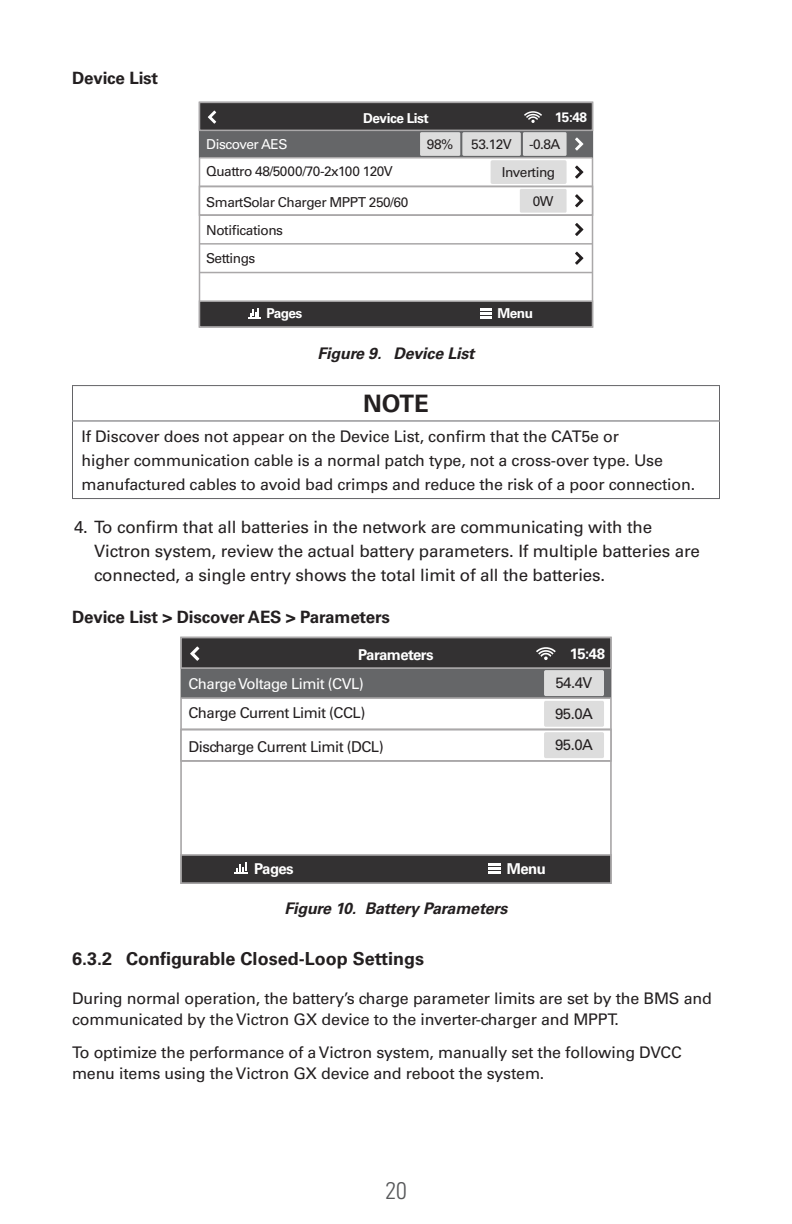
<style>
.page{position:relative;width:792px;height:1224px;background:#fff}
.page>*{position:absolute;margin:0;border:0;box-sizing:border-box;transform-origin:0 0}
.Warning_Header{font:700 24px "Univers LT Std";color:#231f20}
.t1{font:300 condensed 24px "Univers LT Std";color:#57585a}
.t2{font:700 18px "Univers LT Std";color:#231f20}
.t3{font:17px/24px "Univers LT Std";letter-spacing:-.01em;color:#231f20}
.Paragraph_Title{font:700 17px "Univers LT Std";letter-spacing:-.01em;color:#231f20}
.Table_Text{font:16px/24px "Univers LT Std";letter-spacing:-.01em;color:#231f20}
.t4{font:italic 700 16px "Univers LT Std";letter-spacing:-.01em;color:#231f20}
.t5{font:15px/29.2px "Univers LT Std";letter-spacing:-.035em;color:#fff}
.t6{font:15px/31px "Univers LT Std";letter-spacing:-.035em;color:#231f20;text-align:justify}
.t7{font:700 15px "Univers LT Std";letter-spacing:-.035em;color:#fff}
.t8{font:13.6px/28px "Univers LT Std";letter-spacing:-.035em;color:#231f20}
.t9{font:700 13.6px "Univers LT Std";letter-spacing:-.035em;color:#fff}
.s1{color:#fff}
.s2{color:#231f20}
</style>
<div class="page">
<div style="left:199px;top:186px;width:394px;height:30px;border:2px solid #aaa8a9"></div>
<div style="left:199px;top:130px;width:394px;height:28px;background:#656668"></div>
<div style="left:199px;top:301px;width:394px;height:26px;background:#333132"></div>
<div style="left:199px;top:300px;width:394px;height:28px;border:2px solid #aaa8a9"></div>
<div style="left:199px;top:102px;width:394px;height:28px;background:#333132"></div>
<div style="left:199px;top:102px;width:394px;height:29px;border:2px solid #aaa8a9"></div>
<svg style="left:208px;top:111px;width:8px;height:13px"></svg>
<svg style="left:575px;top:138px;width:8px;height:13px"></svg>
<svg style="left:575px;top:166px;width:8px;height:13px"></svg>
<svg style="left:524px;top:111px;width:18px;height:12px"></svg>
<hr style="left:199px;top:157px;width:394px;height:2px;background:#aaa8a9">
<hr style="left:199px;top:186px;width:394px;height:1px;background:#aaa8a9">
<hr style="left:199px;top:214px;width:394px;height:2px;background:#aaa8a9">
<hr style="left:199px;top:243px;width:394px;height:2px;background:#aaa8a9">
<hr style="left:199px;top:272px;width:394px;height:1px;background:#aaa8a9">
<div style="left:420px;top:132px;width:40px;height:24px;background:#ddd"></div>
<div style="left:523px;top:132px;width:44px;height:24px;background:#ddd"></div>
<div style="left:462px;top:132px;width:59px;height:24px;background:#ddd;border-radius:2px"></div>
<div style="left:491px;top:160px;width:76px;height:24px;background:#ddd;border-radius:2px"></div>
<div style="left:520px;top:189px;width:47px;height:24px;background:#ddd"></div>
<svg style="left:575px;top:194px;width:8px;height:13px"></svg>
<svg style="left:575px;top:223px;width:8px;height:13px"></svg>
<svg style="left:575px;top:252px;width:8px;height:13px"></svg>
<svg style="left:480px;top:308px;width:12px;height:11px"></svg>
<svg style="left:248px;top:308px;width:13px;height:11px"></svg>
<hr style="left:72px;top:420px;width:648px;height:1px;background:#636366">
<hr style="left:72px;top:421px;width:1px;height:77px;background:#636366">
<hr style="left:719px;top:421px;width:1px;height:77px;background:#636366">
<hr style="left:72px;top:498px;width:648px;height:1px;background:#636366">
<hr style="left:72px;top:385px;width:648px;height:1px;background:#636366">
<hr style="left:72px;top:386px;width:1px;height:34px;background:#636366">
<hr style="left:719px;top:386px;width:1px;height:34px;background:#636366">
<div style="left:180px;top:729px;width:432px;height:33px;border:2px solid #aaa8a9"></div>
<div style="left:181px;top:668px;width:430px;height:30px;background:#656668"></div>
<div style="left:181px;top:855px;width:430px;height:28px;background:#333132"></div>
<div style="left:180px;top:854px;width:432px;height:30px;border:2px solid #aaa8a9"></div>
<div style="left:181px;top:638px;width:430px;height:30px;background:#333132"></div>
<div style="left:180px;top:637px;width:432px;height:32px;border:2px solid #aaa8a9"></div>
<svg style="left:190px;top:646px;width:9px;height:15px"></svg>
<svg style="left:536px;top:647px;width:20px;height:13px"></svg>
<hr style="left:181px;top:697px;width:430px;height:2px;background:#aaa8a9">
<hr style="left:181px;top:729px;width:430px;height:1px;background:#aaa8a9">
<hr style="left:181px;top:760px;width:430px;height:2px;background:#aaa8a9">
<div style="left:544px;top:670px;width:60px;height:26px;background:#ddd;border-radius:2px"></div>
<div style="left:544px;top:701px;width:60px;height:26px;background:#ddd;border-radius:2px"></div>
<div style="left:544px;top:732px;width:60px;height:26px;background:#ddd;border-radius:2px"></div>
<svg style="left:488px;top:863px;width:13px;height:11px"></svg>
<svg style="left:234px;top:862px;width:14px;height:12px"></svg>
<p class="Paragraph_Title" style="left:72px;top:68px;width:88px">Device List</p>
<p class="t9" style="left:363px;top:110px;width:67px">Device List</p>
<p class="t9" style="left:555px;top:109px;width:34px">15:48</p>
<p class="t8" style="left:206px;top:131px;width:188px;line-height:26.8px"><span class="s1">Discover AES<br></span>Quattro 48/5000/70-2x100 120V</p>
<p class="t8" style="left:206px;top:188px;width:204px">SmartSolar Charger MPPT 250/60<br>Notifications<br>Settings</p>
<p class="t8" style="left:427px;top:130px;width:28px">98%</p>
<p class="t8" style="left:471px;top:130px;width:91px">53.12V -0.8A</p>
<p class="t8" style="left:502px;top:158px;width:55px">Inverting</p>
<p class="t8" style="left:533px;top:187px;width:22px">0W</p>
<p class="t9" style="left:266px;top:305px;width:38px">Pages</p>
<p class="t9" style="left:497px;top:305px;width:37px">Menu</p>
<p class="t4" style="left:317px;top:344px;width:159px">Figure 9. Device List</p>
<p class="Warning_Header" style="left:363px;top:389px;width:67px">NOTE</p>
<p class="Table_Text" style="left:82px;top:424px;width:615px">If Discover does not appear on the Device List, confirm that the CAT5e or<br>higher communication cable is a normal patch type, not a cross-over type. Use manufactured cables to avoid bad crimps and reduce the risk of a poor connection.</p>
<p class="t3" style="left:94px;top:515px;width:607px;text-indent:-20px">4. To confirm that all batteries in the network are communicating with the<br>Victron system, review the actual battery parameters. If multiple batteries are connected, a single entry shows the total limit of all the batteries.</p>
<p class="Paragraph_Title" style="left:72px;top:607px;width:319px">Device List &gt; Discover AES &gt; Parameters</p>
<p class="t9" style="left:271px;top:305px;width:38px">Pages</p>
<p class="t9" style="left:502px;top:305px;width:37px">Menu</p>
<p class="t7" style="left:358px;top:646px;width:77px">Parameters</p>
<p class="t7" style="left:570px;top:644px;width:37px">15:48</p>
<p class="t5" style="left:188px;top:669px;width:178px">Charge Voltage Limit (CVL)<br><span class="s2">Charge Current Limit (CCL)</span></p>
<p class="t6" style="left:188px;top:731px;width:197px">Discharge Current Limit (DCL)</p>
<p class="t6" style="left:555px;top:668px;width:39px">54.4V 95.0A 95.0A</p>
<p class="t7" style="left:259px;top:860px;width:41px">Pages</p>
<p class="t7" style="left:511px;top:860px;width:41px">Menu</p>
<p class="t7" style="left:254px;top:860px;width:41px">Pages</p>
<p class="t7" style="left:507px;top:860px;width:41px">Menu</p>
<p class="t4" style="left:284px;top:898px;width:225px">Figure 10. Battery Parameters</p>
<p class="t2" style="left:72px;top:948px;width:354px">6.3.2 Configurable Closed-Loop Settings</p>
<p class="Table_Text" style="left:72px;top:988px;width:641px;line-height:21px">During normal operation, the battery’s charge parameter limits are set by the BMS and communicated by the Victron GX device to the inverter-charger and MPPT.</p>
<p class="Table_Text" style="left:72px;top:1042px;width:611px;line-height:21px">To optimize the performance of a Victron system, manually set the following DVCC menu items using the Victron GX device and reboot the system.</p>
<h1 class="t1" style="left:385px;top:1176px;width:23px">20</h1>
</div>
